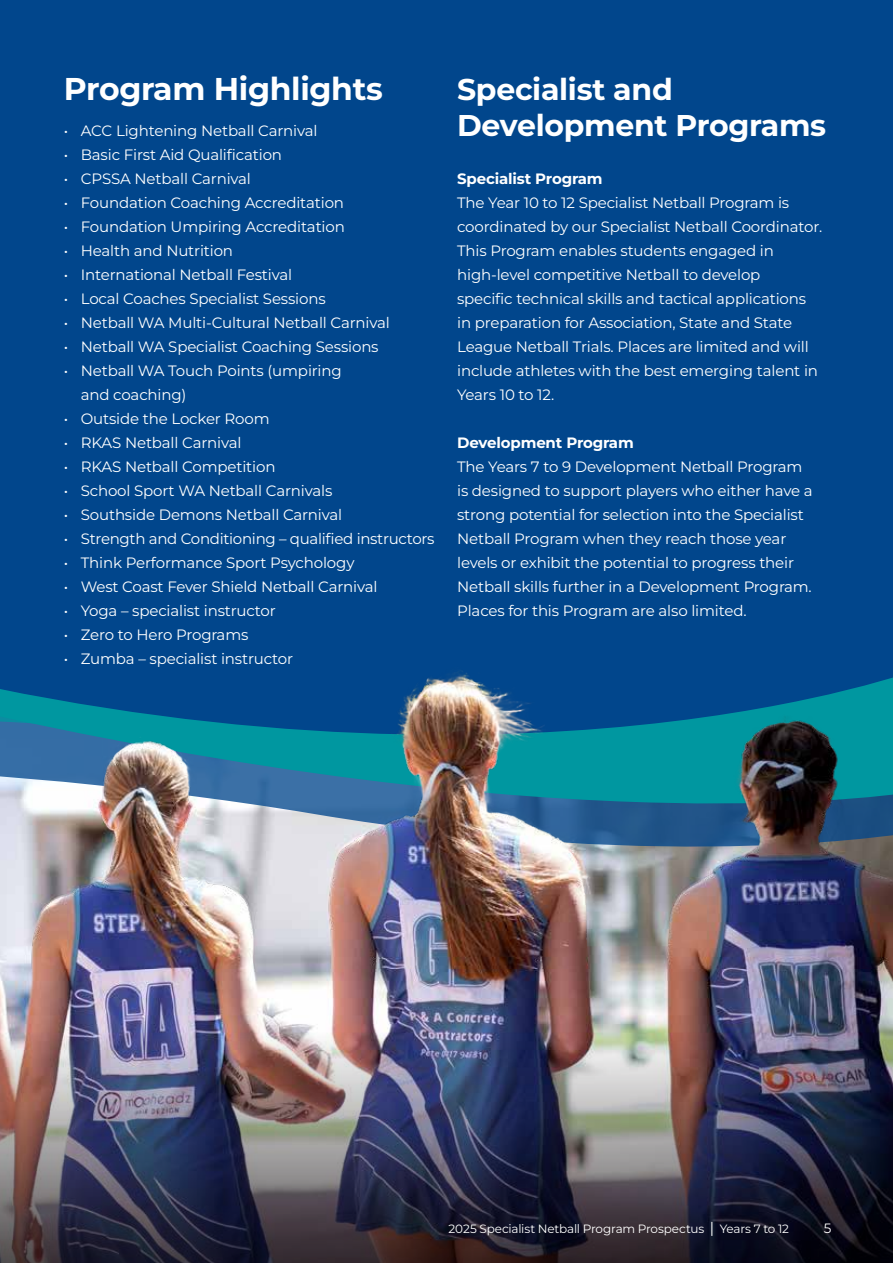
<style>
.page{position:relative;width:893px;height:1263px;background:#fff}
.page>*{position:absolute;margin:0;border:0;box-sizing:border-box;transform-origin:0 0}
.t1{font:700 31.5px "Montserrat";letter-spacing:-.01em;color:#fff}
.t2{font:700 30px/36px "Montserrat";letter-spacing:-.01em;color:#fff}
.t3{font:15px/24px "Montserrat";letter-spacing:-.01em;color:#fff}
.t4{font:700 15px "Montserrat";letter-spacing:-.01em;color:#fff}
.t5{font:13.5px "Montserrat";color:#fff}
.t6{font:12px "Montserrat";letter-spacing:-.015em;color:#fff}
.s1{font-size:15px}
</style>
<div class="page">
<img style="left:0;top:969px;width:893px;height:62px">
<img style="left:0;top:1031px;width:893px;height:232px">
<div style="left:0;top:0;width:893px;height:647px;background:#01468c"></div>
<img style="left:0;top:647px;width:893px;height:322px">
<h1 class="t1" style="left:64px;top:68px;width:321px">Program Highlights</h1>
<p class="t3" style="left:64px;top:118px;width:255px">• ACC Lightening Netball Carnival</p>
<p class="t3" style="left:64px;top:142px;width:220px">• Basic First Aid Qualification</p>
<p class="t3" style="left:64px;top:166px;width:189px">• CPSSA Netball Carnival</p>
<p class="t3" style="left:64px;top:190px;width:282px">• Foundation Coaching Accreditation</p>
<p class="t3" style="left:64px;top:214px;width:283px">• Foundation Umpiring Accreditation</p>
<p class="t3" style="left:64px;top:238px;width:171px">• Health and Nutrition</p>
<p class="t3" style="left:64px;top:262px;width:230px">• International Netball Festival</p>
<p class="t3" style="left:64px;top:286px;width:263px">• Local Coaches Specialist Sessions</p>
<p class="t3" style="left:64px;top:310px;width:328px">• Netball WA Multi-Cultural Netball Carnival</p>
<p class="t3" style="left:64px;top:334px;width:316px">• Netball WA Specialist Coaching Sessions</p>
<p class="t3" style="left:81px;top:358px;width:262px;text-indent:-17px">• Netball WA Touch Points (umpiring and coaching)</p>
<p class="t3" style="left:64px;top:406px;width:207px">• Outside the Locker Room</p>
<p class="t3" style="left:64px;top:430px;width:179px">• RKAS Netball Carnival</p>
<p class="t3" style="left:64px;top:454px;width:213px">• RKAS Netball Competition</p>
<p class="t3" style="left:64px;top:478px;width:270px">• School Sport WA Netball Carnivals</p>
<p class="t3" style="left:64px;top:502px;width:280px">• Southside Demons Netball Carnival</p>
<p class="t3" style="left:64px;top:526px;width:372px">• Strength and Conditioning – qualified instructors</p>
<p class="t3" style="left:64px;top:550px;width:292px">• Think Performance Sport Psychology</p>
<p class="t3" style="left:64px;top:574px;width:315px">• West Coast Fever Shield Netball Carnival</p>
<p class="t3" style="left:64px;top:598px;width:214px">• Yoga – specialist instructor</p>
<p class="t3" style="left:64px;top:622px;width:186px">• Zero to Hero Programs</p>
<p class="t3" style="left:64px;top:646px;width:231px">• Zumba – specialist instructor</p>
<h2 class="t2" style="left:457px;top:70px;width:370px">Specialist and<br>Development Programs</h2>
<p class="t4" style="left:457px;top:168px;width:147px">Specialist Program</p>
<p class="t3" style="left:457px;top:190px;width:367px">The Year 10 to 12 Specialist Netball Program is coordinated by our Specialist Netball Coordinator.<br>This Program enables students engaged in high-level competitive Netball to develop<br>specific technical skills and tactical applications in preparation for Association, State and State League Netball Trials. Places are limited and will include athletes with the best emerging talent in Years 10 to 12.</p>
<p class="t4" style="left:457px;top:432px;width:178px">Development Program</p>
<p class="t3" style="left:457px;top:454px;width:357px">The Years 7 to 9 Development Netball Program is designed to support players who either have a strong potential for selection into the Specialist Netball Program when they reach those year levels or exhibit the potential to progress their Netball skills further in a Development Program.<br>Places for this Program are also limited.</p>
<p class="t6" style="left:449px;top:1221px;width:342px">2025 Specialist Netball Program Prospectus <span class="s1">|</span> Years 7 to 12</p>
<p class="t5" style="left:824px;top:1219px;width:9px">5</p>
</div>
